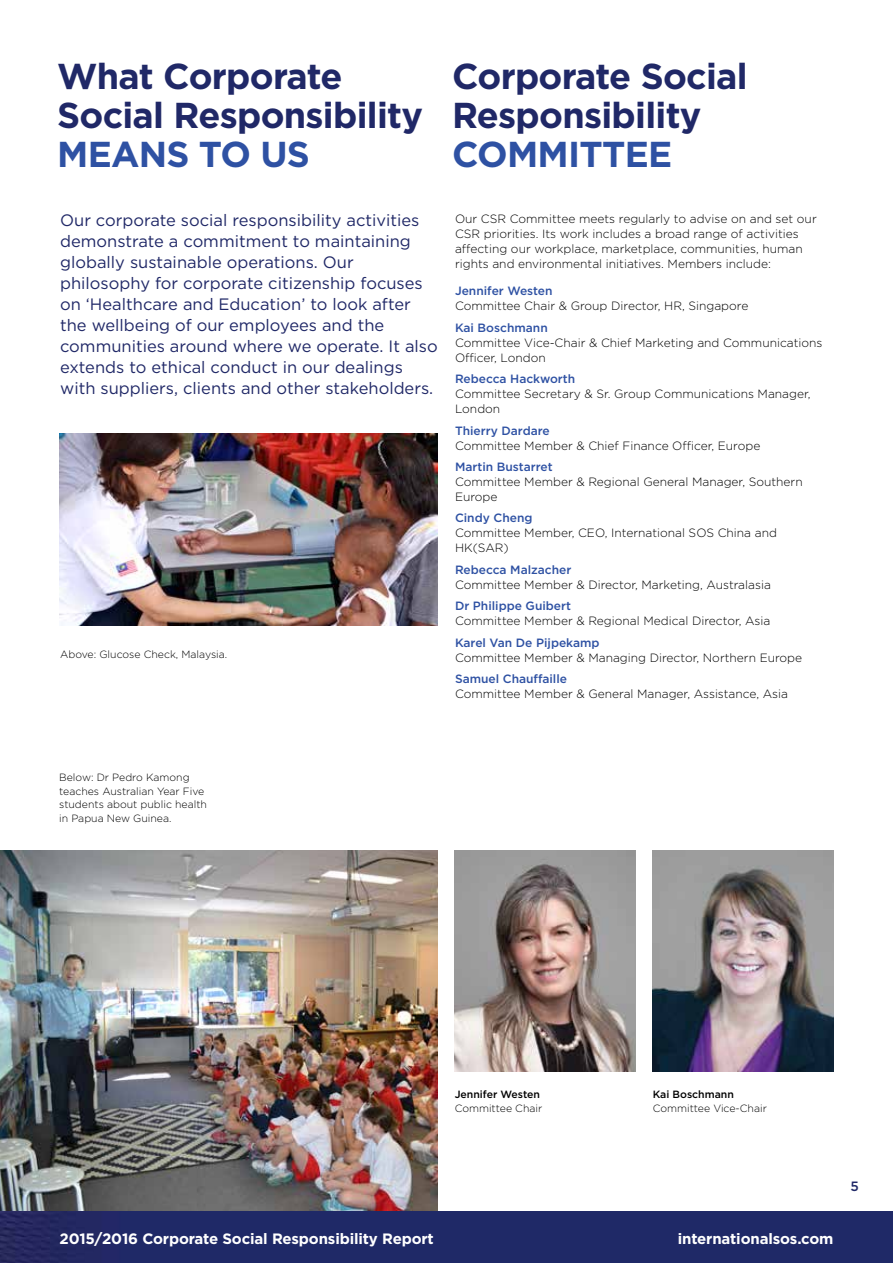
<style>
.page{position:relative;width:893px;height:1263px;background:#fff}
.page>*{position:absolute;margin:0;border:0;box-sizing:border-box;transform-origin:0 0}
.t1{font:700 36px/39px "Gotham";letter-spacing:-.02em;color:#202867}
.t2{font:700 36px "Gotham";letter-spacing:-.02em;color:#2e51a3}
.t3{font:16.5px/21px "Gotham HTF";color:#202867}
.t4{font:700 15px "Gotham";letter-spacing:-.01em;color:#fff}
.t5{font:500 13.5px "Gotham";color:#202867}
.t6{font:300 12px/15px "Gotham";color:#000}
.t7{font:500 12px "Gotham";color:#2e51a3}
.t8{font:300 10.5px/13.5px "Gotham";color:#000}
.t9{font:500 10.5px "Gotham";color:#000}
</style>
<div class="page">
<img style="left:1px;top:850px;width:437px;height:362px">
<img style="left:0;top:850px;width:1px;height:370px">
<img style="left:60px;top:434px;width:378px;height:191px">
<img style="left:455px;top:850px;width:181px;height:221px">
<img style="left:653px;top:850px;width:180px;height:221px">
<div style="left:0;top:1212px;width:893px;height:51px;background:#1f2967"></div>
<h1 class="t1" style="left:57px;top:56px;width:367px">What Corporate<br>Social Responsibility</h1>
<h1 class="t2" style="left:57px;top:134px;width:249px">means to us</h1>
<h1 class="t1" style="left:452px;top:56px;width:297px">Corporate Social<br>Responsibility</h1>
<h1 class="t2" style="left:452px;top:134px;width:51px">COMMITTEE</h1>
<p class="t3" style="left:60px;top:210px;width:379px">Our corporate social responsibility activities demonstrate a commitment to maintaining globally sustainable operations. Our philosophy for corporate citizenship focuses on ‘Healthcare and Education’ to look after the wellbeing of our employees and the communities around where we operate. It also extends to ethical conduct in our dealings with suppliers, clients and other stakeholders.</p>
<p class="t8" style="left:60px;top:648px;width:169px">Above: Glucose Check, Malaysia.</p>
<p class="t6" style="left:455px;top:211px;width:363px">Our CSR Committee meets regularly to advise on and set our CSR priorities. Its work includes a broad range of activities affecting our workplace, marketplace, communities, human rights and environmental initiatives. Members include:</p>
<p class="t7" style="left:455px;top:284px;width:99px">Jennifer Westen</p>
<p class="t6" style="left:455px;top:298px;width:295px">Committee Chair &amp; Group Director, HR, Singapore</p>
<p class="t7" style="left:455px;top:321px;width:94px">Kai Boschmann</p>
<p class="t6" style="left:455px;top:335px;width:369px">Committee Vice-Chair &amp; Chief Marketing and Communications<br>Officer, London</p>
<p class="t7" style="left:455px;top:372px;width:122px">Rebecca Hackworth</p>
<p class="t6" style="left:455px;top:386px;width:357px">Committee Secretary &amp; Sr. Group Communications Manager,<br>London</p>
<p class="t7" style="left:455px;top:423px;width:96px">Thierry Dardare</p>
<p class="t6" style="left:455px;top:438px;width:307px">Committee Member &amp; Chief Finance Officer, Europe</p>
<p class="t7" style="left:455px;top:460px;width:99px">Martin Bustarret</p>
<p class="t6" style="left:455px;top:474px;width:349px">Committee Member &amp; Regional General Manager, Southern<br>Europe</p>
<p class="t7" style="left:455px;top:511px;width:79px">Cindy Cheng</p>
<p class="t6" style="left:455px;top:525px;width:323px">Committee Member, CEO, International SOS China and<br>HK(SAR)</p>
<p class="t7" style="left:455px;top:563px;width:118px">Rebecca Malzacher</p>
<p class="t6" style="left:455px;top:577px;width:317px">Committee Member &amp; Director, Marketing, Australasia</p>
<p class="t7" style="left:455px;top:599px;width:118px">Dr Philippe Guibert</p>
<p class="t6" style="left:455px;top:613px;width:317px">Committee Member &amp; Regional Medical Director, Asia</p>
<p class="t7" style="left:455px;top:635px;width:146px">Karel Van De Pijpekamp</p>
<p class="t6" style="left:455px;top:650px;width:349px">Committee Member &amp; Managing Director, Northern Europe</p>
<p class="t7" style="left:455px;top:672px;width:114px">Samuel Chauffaille</p>
<p class="t6" style="left:455px;top:686px;width:335px">Committee Member &amp; General Manager, Assistance, Asia</p>
<p class="t8" style="left:59px;top:771px;width:149px">Below: Dr Pedro Kamong teaches Australian Year Five students about public health in Papua New Guinea.</p>
<p class="t9" style="left:455px;top:1088px;width:87px">Jennifer Westen</p>
<p class="t8" style="left:455px;top:1101px;width:89px">Committee Chair</p>
<p class="t9" style="left:653px;top:1088px;width:83px">Kai Boschmann</p>
<p class="t8" style="left:653px;top:1101px;width:116px">Committee Vice-Chair</p>
<p class="t4" style="left:60px;top:1230px;width:376px">2015/2016 Corporate Social Responsibility Report</p>
<p class="t4" style="left:678px;top:1230px;width:157px">internationalsos.com</p>
<p class="t5" style="left:851px;top:1179px;width:10px">5</p>
</div>
